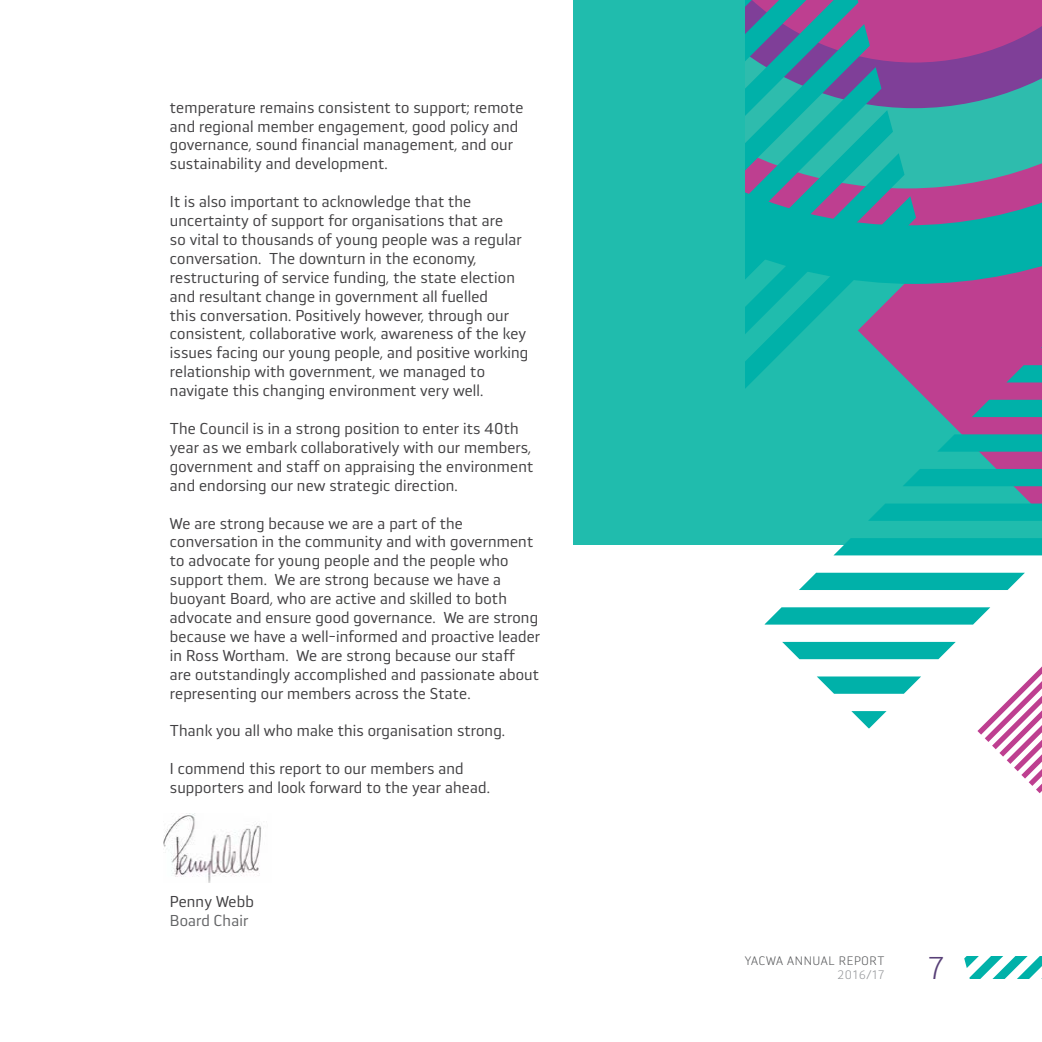
<style>
.page{position:relative;width:1042px;height:1042px;background:#fff}
.page>*{position:absolute;margin:0;border:0;box-sizing:border-box;transform-origin:0 0}
.t1{font:200 31.5px "Aneba Neue";color:#584077}
.t2{font:15.75px/18.9px "Aneba Neue";letter-spacing:.01em;color:#414042}
.t3{font:15.75px "Aneba Neue";letter-spacing:.01em;color:#636466}
.t4{font:200 12.25px "Aneba Neue";letter-spacing:.05em;color:#58595b}
.t5{font:200 12.25px "Aneba Neue";letter-spacing:.05em;color:#939598}
</style>
<div class="page">
<svg style="left:964px;top:956px;width:78px;height:23px"></svg>
<img style="left:163px;top:813px;width:99px;height:69px">
<div style="left:573px;top:0;width:469px;height:544px;background:#20bcad"></div>
<svg style="left:987px;top:460px;width:55px;height:43px"></svg>
<div style="left:903px;top:469px;width:139px;height:17px;background:#00b1a9"></div>
<svg style="left:868px;top:503px;width:174px;height:18px;background:#03b1a9"></svg>
<div style="left:833px;top:538px;width:209px;height:17px;background:#00b1a9"></div>
<svg style="left:799px;top:573px;width:226px;height:17px;background:#13b6af"></svg>
<svg style="left:764px;top:607px;width:278px;height:186px"></svg>
<svg style="left:745px;top:0;width:297px;height:460px"></svg>
<p class="t2" style="left:170px;top:97px;width:355px">temperature remains consistent to support; remote and regional member engagement, good policy and governance, sound financial management, and our sustainability and development.</p>
<p class="t2" style="left:170px;top:192px;width:360px">It is also important to acknowledge that the uncertainty of support for organisations that are<br>so vital to thousands of young people was a regular conversation. The downturn in the economy, restructuring of service funding, the state election and resultant change in government all fuelled<br>this conversation. Positively however, through our consistent, collaborative work, awareness of the key issues facing our young people, and positive working relationship with government, we managed to navigate this changing environment very well.</p>
<p class="t2" style="left:170px;top:419px;width:365px">The Council is in a strong position to enter its 40th year as we embark collaboratively with our members, government and staff on appraising the environment and endorsing our new strategic direction.</p>
<p class="t2" style="left:170px;top:513px;width:372px">We are strong because we are a part of the conversation in the community and with government to advocate for young people and the people who support them. We are strong because we have a buoyant Board, who are active and skilled to both advocate and ensure good governance. We are strong because we have a well-informed and proactive leader in Ross Wortham. We are strong because our staff<br>are outstandingly accomplished and passionate about representing our members across the State.</p>
<p class="t2" style="left:170px;top:721px;width:337px">Thank you all who make this organisation strong.</p>
<p class="t2" style="left:170px;top:759px;width:321px">I commend this report to our members and supporters and look forward to the year ahead.</p>
<p class="t2" style="left:170px;top:891px;width:85px">Penny Webb</p>
<p class="t3" style="left:170px;top:910px;width:80px">Board Chair</p>
<p class="t4" style="left:745px;top:953px;width:141px">YACWA ANNUAL REPORT</p>
<p class="t5" style="left:837px;top:967px;width:48px">2016/17</p>
<h1 class="t1" style="left:928px;top:948px;width:17px">7</h1>
</div>
